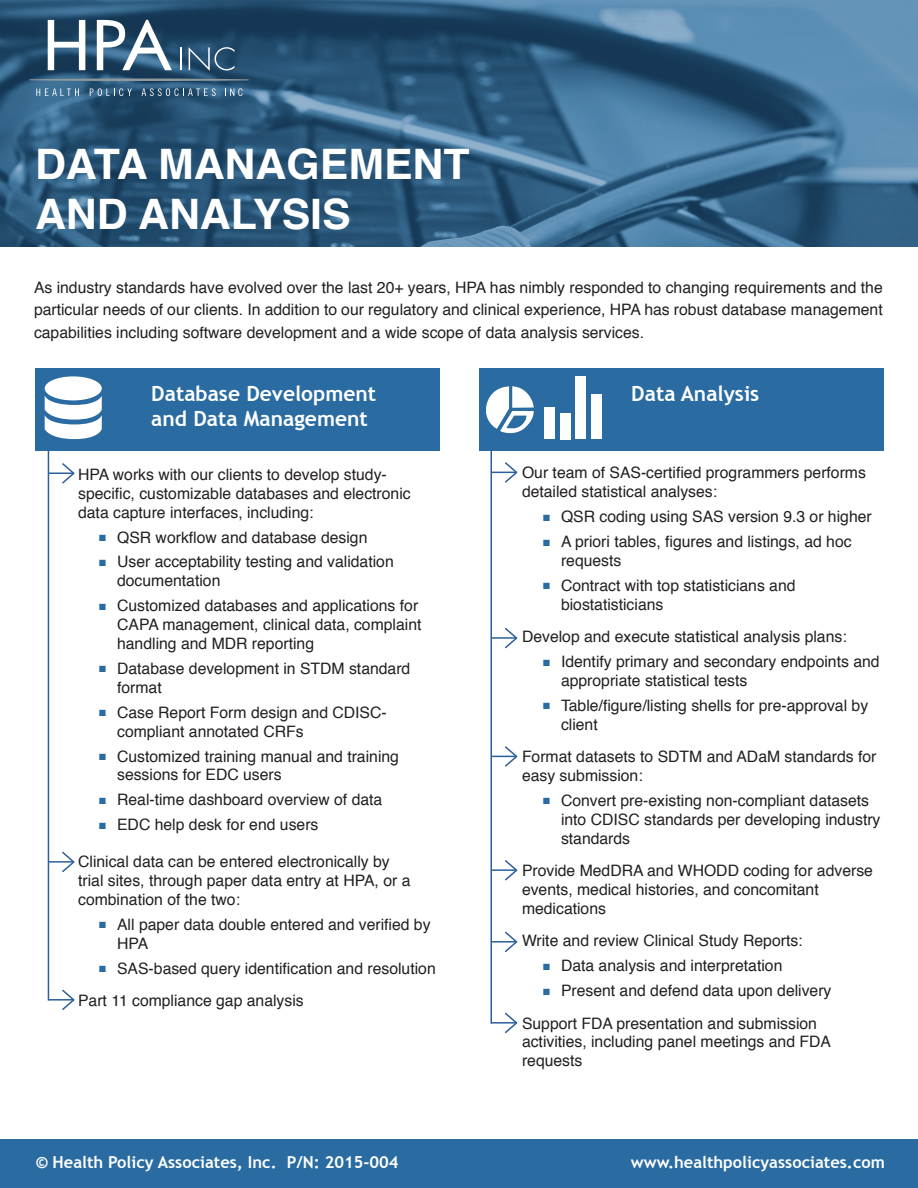
<style>
.page{position:relative;width:918px;height:1188px;background:#fff}
.page>*{position:absolute;margin:0;border:0;box-sizing:border-box;transform-origin:0 0}
.t1{font:700 42px "Helvetica";color:#fff}
.t2{font:700 21px "Trebuchet MS";color:#fff}
.t3{font:700 16.5px "Trebuchet MS";color:#fff}
.bull{font:15.75px/18.9px "Helvetica";color:#231f20}
.s1{color:#2a6ca2}
</style>
<div class="page">
<hr style="left:490px;top:431px;width:2px;height:593px;background:#2a5f9a">
<hr style="left:48px;top:408px;width:1px;height:593px;background:#2a5f9a">
<img style="left:0;top:0;width:918px;height:247px">
<svg style="left:48px;top:20px;width:37px;height:50px"></svg>
<svg style="left:97px;top:20px;width:75px;height:50px"></svg>
<svg style="left:181px;top:47px;width:1px;height:23px"></svg>
<svg style="left:189px;top:47px;width:45px;height:24px"></svg>
<svg style="left:36px;top:88px;width:43px;height:8px"></svg>
<svg style="left:90px;top:88px;width:42px;height:8px"></svg>
<svg style="left:142px;top:88px;width:74px;height:8px"></svg>
<svg style="left:30px;top:78px;width:219px;height:3px"></svg>
<svg style="left:225px;top:88px;width:18px;height:8px"></svg>
<div style="left:0;top:1140px;width:918px;height:48px;background:#2a6ca2"></div>
<hr style="left:48px;top:999px;width:26px;height:2px;background:#2a5f9a">
<svg style="left:61px;top:989px;width:14px;height:21px"></svg>
<hr style="left:48px;top:861px;width:26px;height:2px;background:#2a5f9a">
<svg style="left:61px;top:851px;width:14px;height:22px"></svg>
<svg style="left:49px;top:462px;width:26px;height:23px"></svg>
<hr style="left:491px;top:869px;width:25px;height:2px;background:#2a5f9a">
<svg style="left:504px;top:860px;width:14px;height:21px"></svg>
<svg style="left:492px;top:462px;width:26px;height:21px"></svg>
<div style="left:479px;top:368px;width:404px;height:83px;background:#2a6ca2"></div>
<div style="left:35px;top:368px;width:404px;height:83px;background:#2a6ca2"></div>
<hr style="left:491px;top:637px;width:25px;height:2px;background:#2a5f9a">
<svg style="left:504px;top:628px;width:14px;height:21px"></svg>
<svg style="left:492px;top:746px;width:26px;height:21px"></svg>
<hr style="left:491px;top:941px;width:25px;height:2px;background:#2a5f9a">
<svg style="left:504px;top:931px;width:14px;height:21px"></svg>
<div style="left:45px;top:376px;width:57px;height:24px;background:#fff;border-radius:50%"></div>
<svg style="left:45px;top:396px;width:57px;height:43px"></svg>
<div style="left:544px;top:407px;width:10px;height:32px;background:#fff"></div>
<div style="left:560px;top:413px;width:10px;height:26px;background:#fff"></div>
<div style="left:576px;top:376px;width:10px;height:63px;background:#fff"></div>
<div style="left:591px;top:394px;width:10px;height:45px;background:#fff"></div>
<svg style="left:486px;top:386px;width:48px;height:48px"></svg>
<hr style="left:491px;top:1022px;width:25px;height:2px;background:#2a5f9a">
<svg style="left:504px;top:1012px;width:14px;height:21px"></svg>
<p class="t1" style="left:35px;top:130px;width:436px">DATA MANAGEMENT</p>
<p class="t1" style="left:35px;top:181px;width:317px">AND ANALYSIS</p>
<p class="bull" style="left:34px;top:277px;width:850px;line-height:22.5px;text-align:justify">As industry standards have evolved over the last 20+ years, HPA has nimbly responded to changing requirements and the particular needs of our clients. In addition to our regulatory and clinical experience, HPA has robust database management capabilities including software development and a wide scope of data analysis services.</p>
<p class="t2" style="left:151px;top:380px;width:226px">Database Development</p>
<p class="t2" style="left:631px;top:380px;width:130px">Data Analysis</p>
<p class="t2" style="left:151px;top:406px;width:218px">and Data Management</p>
<p class="bull" style="left:78px;top:465px;width:334px">HPA works with our clients to develop study&shy;specific, customizable databases and electronic data capture interfaces, including:</p>
<p class="bull" style="left:99px;top:528px;width:270px"><span class="s1">■</span> QSR workflow and database design</p>
<p class="bull" style="left:117px;top:553px;width:278px;text-indent:-18px"><span class="s1">■</span> User acceptability testing and validation documentation</p>
<p class="bull" style="left:117px;top:597px;width:306px;text-indent:-18px"><span class="s1">■</span> Customized databases and applications for<br>CAPA management, clinical data, complaint handling and MDR reporting</p>
<p class="bull" style="left:117px;top:659px;width:295px;text-indent:-18px"><span class="s1">■</span> Database development in STDM standard format</p>
<p class="bull" style="left:117px;top:703px;width:271px;text-indent:-18px"><span class="s1">■</span> Case Report Form design and CDISC&shy;compliant annotated CRFs</p>
<p class="bull" style="left:117px;top:747px;width:283px;text-indent:-18px"><span class="s1">■</span> Customized training manual and training sessions for EDC users</p>
<p class="bull" style="left:99px;top:791px;width:285px"><span class="s1">■</span> Real-time dashboard overview of data</p>
<p class="bull" style="left:99px;top:816px;width:221px"><span class="s1">■</span> EDC help desk for end users</p>
<p class="bull" style="left:78px;top:853px;width:334px">Clinical data can be entered electronically by trial sites, through paper data entry at HPA, or a combination of the two:</p>
<p class="bull" style="left:117px;top:915px;width:315px;text-indent:-18px"><span class="s1">■</span> All paper data double entered and verified by<br>HPA</p>
<p class="bull" style="left:99px;top:959px;width:338px"><span class="s1">■</span> SAS-based query identification and resolution</p>
<p class="bull" style="left:78px;top:992px;width:227px">Part 11 compliance gap analysis</p>
<p class="bull" style="left:522px;top:464px;width:345px">Our team of SAS-certified programmers performs detailed statistical analyses:</p>
<p class="bull" style="left:543px;top:508px;width:330px"><span class="s1">■</span> QSR coding using SAS version 9.3 or higher</p>
<p class="bull" style="left:561px;top:533px;width:292px;text-indent:-18px"><span class="s1">■</span> A priori tables, figures and listings, ad hoc requests</p>
<p class="bull" style="left:561px;top:576px;width:236px;text-indent:-18px"><span class="s1">■</span> Contract with top statisticians and biostatisticians</p>
<p class="bull" style="left:522px;top:628px;width:326px">Develop and execute statistical analysis plans:</p>
<p class="bull" style="left:561px;top:653px;width:320px;text-indent:-18px"><span class="s1">■</span> Identify primary and secondary endpoints and appropriate statistical tests</p>
<p class="bull" style="left:561px;top:696px;width:309px;text-indent:-18px"><span class="s1">■</span> Table/figure/listing shells for pre-approval by client</p>
<p class="bull" style="left:522px;top:748px;width:356px">Format datasets to SDTM and ADaM standards for easy submission:</p>
<p class="bull" style="left:561px;top:791px;width:321px;text-indent:-18px"><span class="s1">■</span> Convert pre-existing non-compliant datasets into CDISC standards per developing industry standards</p>
<p class="bull" style="left:522px;top:862px;width:353px">Provide MedDRA and WHODD coding for adverse events, medical histories, and concomitant medications</p>
<p class="bull" style="left:522px;top:932px;width:282px">Write and review Clinical Study Reports:</p>
<p class="bull" style="left:543px;top:957px;width:241px"><span class="s1">■</span> Data analysis and interpretation</p>
<p class="bull" style="left:543px;top:982px;width:290px"><span class="s1">■</span> Present and defend data upon delivery</p>
<p class="bull" style="left:522px;top:1014px;width:310px">Support FDA presentation and submission activities, including panel meetings and FDA requests</p>
<p class="t3" style="left:36px;top:1152px;width:364px">© Health Policy Associates, Inc. P/N: 2015-004</p>
<p class="t3" style="left:631px;top:1152px;width:256px">www.healthpolicyassociates.com</p>
</div>
